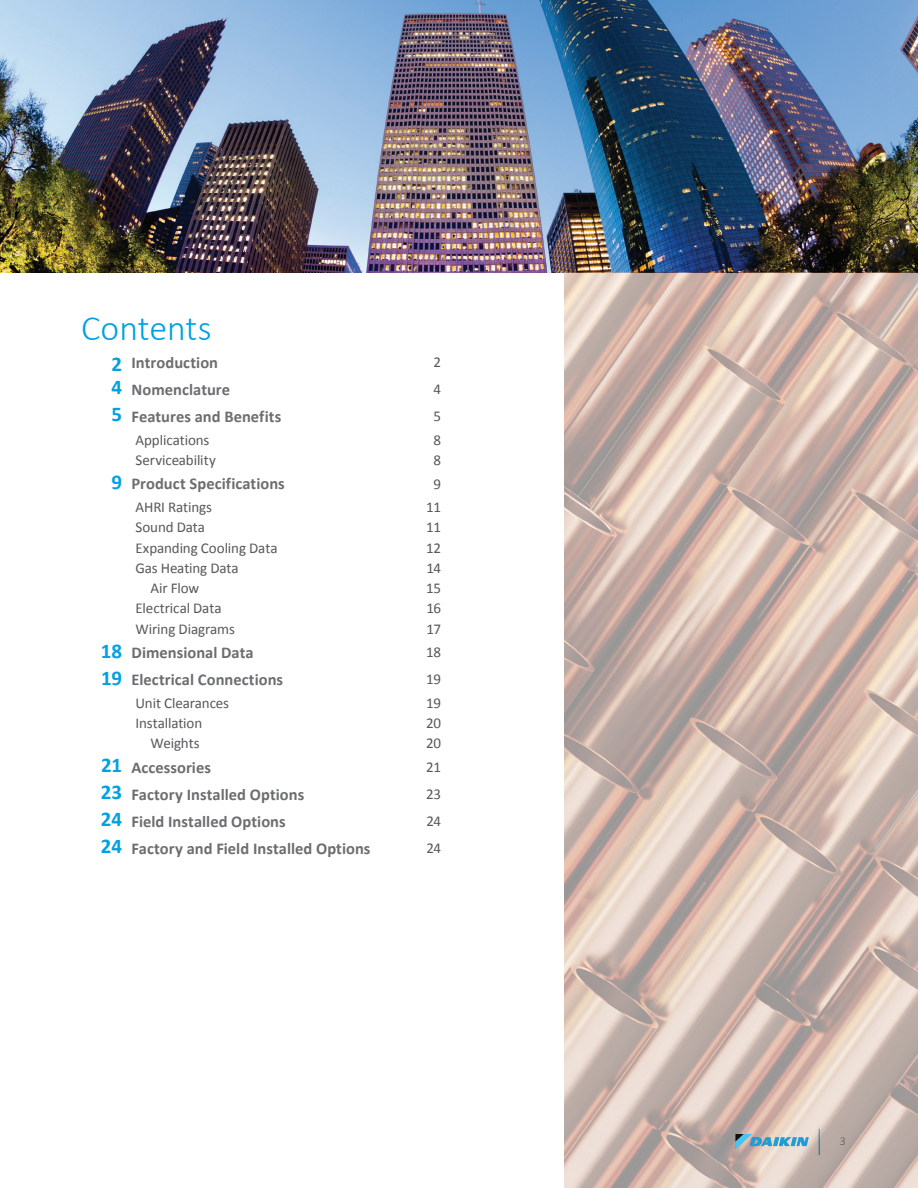
<style>
.page{position:relative;width:918px;height:1188px;background:#fff}
.page>*{position:absolute;margin:0;border:0;box-sizing:border-box;transform-origin:0 0}
.t1{font:300 36px "Calibri";letter-spacing:-.005em;color:#00a1e3}
.t2{font:700 16.5px "Calibri";letter-spacing:.005em;color:#6c6d70}
.t3{font:15px "Calibri";letter-spacing:-.01em;color:#57585a}
.t4{font:300 12px "Calibri";color:#6c6d70}
.s1{font-size:21px;color:#00a1e3}
</style>
<div class="page">
<img style="left:0;top:0;width:918px;height:272px">
<img style="left:564px;top:272px;width:354px;height:916px">
<svg style="left:736px;top:1134px;width:72px;height:15px"></svg>
<h1 class="t1" style="left:81px;top:306px;width:132px">Contents</h1>
<p class="t2" style="left:111px;top:352px;width:108px"><span class="s1">2</span> Introduction</p>
<p class="t3" style="left:434px;top:353px;width:9px">2</p>
<p class="t2" style="left:111px;top:379px;width:120px"><span class="s1">4</span> Nomenclature</p>
<p class="t3" style="left:434px;top:380px;width:9px">4</p>
<p class="t2" style="left:111px;top:406px;width:171px"><span class="s1">5</span> Features and Benefits</p>
<p class="t3" style="left:434px;top:407px;width:9px">5</p>
<p class="t3" style="left:136px;top:430px;width:75px">Applications</p>
<p class="t3" style="left:434px;top:430px;width:9px">8</p>
<p class="t3" style="left:136px;top:451px;width:82px">Serviceability</p>
<p class="t3" style="left:434px;top:451px;width:9px">8</p>
<p class="t2" style="left:111px;top:473px;width:175px"><span class="s1">9</span> Product Specifications</p>
<p class="t3" style="left:434px;top:474px;width:9px">9</p>
<p class="t3" style="left:136px;top:498px;width:78px">AHRI Ratings</p>
<p class="t3" style="left:426px;top:498px;width:16px">11</p>
<p class="t3" style="left:136px;top:518px;width:71px">Sound Data</p>
<p class="t3" style="left:426px;top:518px;width:16px">11</p>
<p class="t3" style="left:136px;top:538px;width:143px">Expanding Cooling Data</p>
<p class="t3" style="left:426px;top:538px;width:17px">12</p>
<p class="t3" style="left:136px;top:559px;width:105px">Gas Heating Data</p>
<p class="t3" style="left:426px;top:559px;width:16px">14</p>
<p class="t3" style="left:151px;top:579px;width:50px">Air Flow</p>
<p class="t3" style="left:426px;top:579px;width:17px">15</p>
<p class="t3" style="left:136px;top:599px;width:87px">Electrical Data</p>
<p class="t3" style="left:426px;top:599px;width:16px">16</p>
<p class="t3" style="left:136px;top:619px;width:101px">Wiring Diagrams</p>
<p class="t3" style="left:427px;top:619px;width:16px">17</p>
<p class="t2" style="left:101px;top:642px;width:154px"><span class="s1">18</span> Dimensional Data</p>
<p class="t3" style="left:426px;top:643px;width:17px">18</p>
<p class="t2" style="left:101px;top:669px;width:184px"><span class="s1">19</span> Electrical Connections</p>
<p class="t3" style="left:426px;top:670px;width:17px">19</p>
<p class="t3" style="left:136px;top:694px;width:95px">Unit Clearances</p>
<p class="t3" style="left:426px;top:694px;width:17px">19</p>
<p class="t3" style="left:136px;top:714px;width:68px">Installation</p>
<p class="t3" style="left:426px;top:714px;width:16px">20</p>
<p class="t3" style="left:151px;top:734px;width:51px">Weights</p>
<p class="t3" style="left:426px;top:734px;width:16px">20</p>
<p class="t2" style="left:101px;top:757px;width:111px"><span class="s1">21</span> Accessories</p>
<p class="t3" style="left:426px;top:758px;width:16px">21</p>
<p class="t2" style="left:101px;top:784px;width:205px"><span class="s1">23</span> Factory Installed Options</p>
<p class="t3" style="left:426px;top:785px;width:17px">23</p>
<p class="t2" style="left:101px;top:811px;width:186px"><span class="s1">24</span> Field Installed Options</p>
<p class="t3" style="left:426px;top:812px;width:16px">24</p>
<p class="t2" style="left:101px;top:838px;width:271px"><span class="s1">24</span> Factory and Field Installed Options</p>
<p class="t3" style="left:426px;top:839px;width:16px">24</p>
<p class="t4" style="left:840px;top:1134px;width:8px">3</p>
</div>
